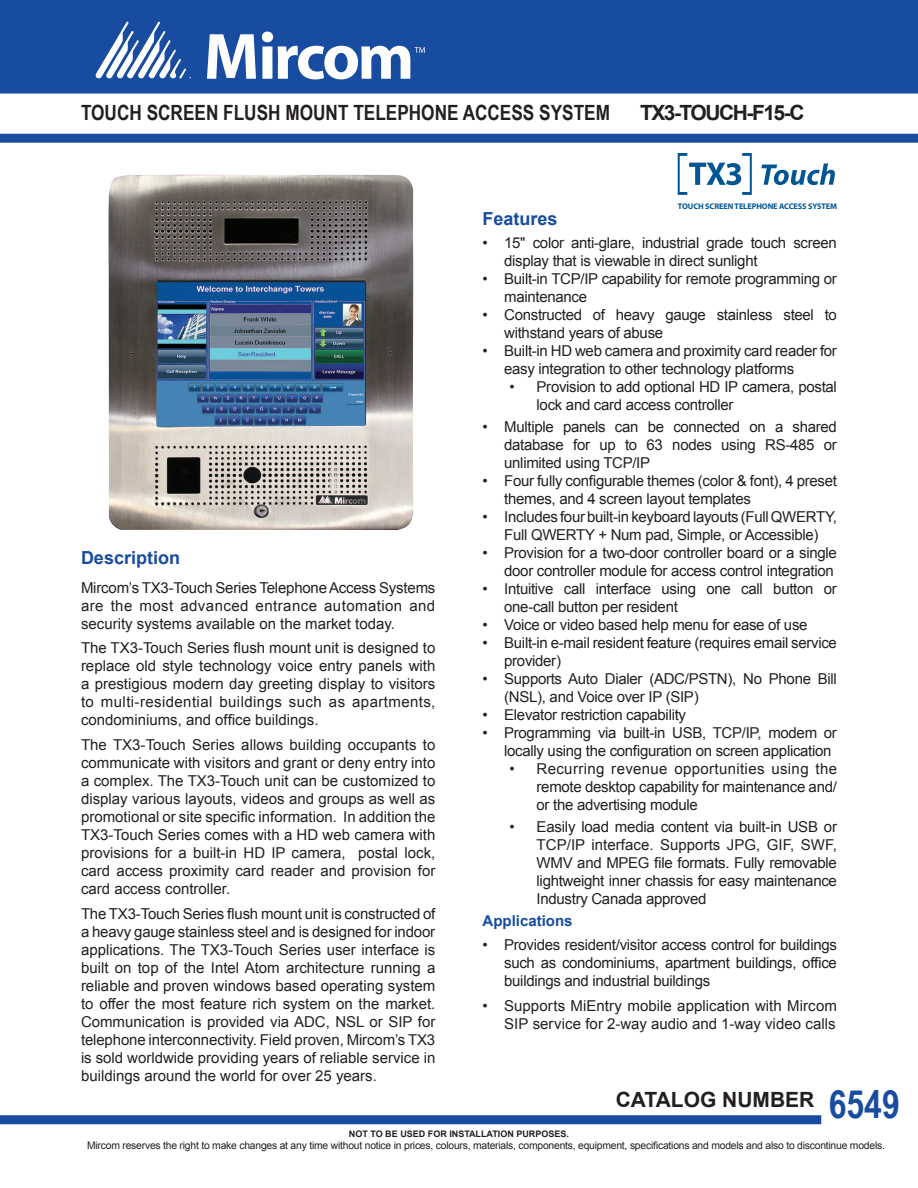
<style>
.page{position:relative;width:918px;height:1188px;background:#fff}
.page>*{position:absolute;margin:0;border:0;box-sizing:border-box;transform-origin:0 0}
.t1{font:700 39px "Arial Narrow";color:#184ca0}
.t2{font:700 21px "Arial Narrow";color:#231f20}
.t3{font:700 21px "Arial";letter-spacing:-.07em;color:#231f20}
.t4{font:700 21px "Arial";color:#231f20}
.heading_3{font:700 18px "Arial";color:#184ca0}
.heading_1{font:700 18px "Arial";color:#184ca0}
.t5{font:15px/18px "Arial";letter-spacing:-.02em;color:#231f20}
.t6{font:15px/18px "Arial";letter-spacing:.005em;color:#231f20;text-align:right}
.heading_1-2{font:700 15px "Arial";color:#184ca0}
.t7{font:10.35px "Arial";letter-spacing:-.02em;color:#231f20}
.t8{font:700 9px "Arial";color:#231f20}
.t9{font:700 8.25px "Myriad Pro";letter-spacing:-.01em;color:#005595}
</style>
<div class="page">
<div style="left:0;top:134px;width:918px;height:9px;background:#184ca0"></div>
<div style="left:0;top:1115px;width:821px;height:9px;background:#184ca0"></div>
<div style="left:1px;top:1px;width:916px;height:92px;background:#184ca0"></div>
<div style="left:0;top:0;width:918px;height:94px;border:2px solid #184ca0"></div>
<svg style="left:207px;top:34px;width:49px;height:45px"></svg>
<svg style="left:262px;top:32px;width:163px;height:47px"></svg>
<svg style="left:96px;top:22px;width:95px;height:57px"></svg>
<svg style="left:678px;top:153px;width:74px;height:42px"></svg>
<svg style="left:761px;top:163px;width:74px;height:22px"></svg>
<img style="left:108px;top:175px;width:305px;height:355px">
<p class="t2" style="left:81px;top:97px;width:531px">TOUCH SCREEN FLUSH MOUNT TELEPHONE ACCESS SYSTEM</p>
<p class="t3" style="left:640px;top:99px;width:166px">TX3-TOUCH-F15-C</p>
<p class="heading_3" style="left:81px;top:546px;width:101px">Description</p>
<p class="t5" style="left:81px;top:579px;width:356px;text-align:justify">Mircom’s TX3-Touch Series Telephone Access Systems are the most advanced entrance automation and security systems available on the market today.</p>
<p class="t5" style="left:81px;top:639px;width:356px;text-align:justify">The TX3-Touch Series flush mount unit is designed to replace old style technology voice entry panels with a prestigious modern day greeting display to visitors to multi-residential buildings such as apartments, condominiums, and office buildings.</p>
<p class="t5" style="left:81px;top:736px;width:356px;text-align:justify">The TX3-Touch Series allows building occupants to communicate with visitors and grant or deny entry into a complex. The TX3-Touch unit can be customized to display various layouts, videos and groups as well as promotional or site specific information. In addition the TX3-Touch Series comes with a HD web camera with provisions for a built-in HD IP camera, postal lock, card access proximity card reader and provision for card access controller.</p>
<p class="t5" style="left:81px;top:905px;width:356px;text-align:justify">The TX3-Touch Series flush mount unit is constructed of a heavy gauge stainless steel and is designed for indoor applications. The TX3-Touch Series user interface is built on top of the Intel Atom architecture running a reliable and proven windows based operating system to offer the most feature rich system on the market.<br>Communication is provided via ADC, NSL or SIP for telephone interconnectivity. Field proven, Mircom’s TX3 is sold worldwide providing years of reliable service in buildings around the world for over 25 years.</p>
<p class="t9" style="left:678px;top:200px;width:161px">TOUCH SCREEN TELEPHONE ACCESS SYSTEM</p>
<p class="heading_1" style="left:483px;top:207px;width:77px">Features</p>
<p class="t5" style="left:504px;top:234px;width:334px;text-indent:-22px">• 15" color anti-glare, industrial grade touch screen display that is viewable in direct sunlight</p>
<p class="t5" style="left:504px;top:270px;width:334px;text-indent:-22px">• Built-in TCP/IP capability for remote programming or maintenance</p>
<p class="t5" style="left:504px;top:306px;width:334px;text-indent:-22px">• Constructed of heavy gauge stainless steel to withstand years of abuse</p>
<p class="t5" style="left:504px;top:342px;width:334px;text-indent:-22px">• Built-in HD web camera and proximity card reader for easy integration to other technology platforms</p>
<p class="t5" style="left:537px;top:378px;width:302px;text-indent:-27px">• Provision to add optional HD IP camera, postal lock and card access controller</p>
<p class="t5" style="left:504px;top:418px;width:334px;text-align:justify;text-indent:-22px">• Multiple panels can be connected on a shared database for up to 63 nodes using RS-485 or unlimited using TCP/IP</p>
<p class="t5" style="left:504px;top:472px;width:334px;text-indent:-22px">• Four fully configurable themes (color &amp; font), 4 preset themes, and 4 screen layout templates</p>
<p class="t5" style="left:483px;top:508px;width:356px;text-align:center">• Includes four built-in keyboard layouts (Full QWERTY,<br>Full QWERTY + Num pad, Simple, or Accessible)</p>
<p class="t5" style="left:483px;top:544px;width:356px;text-align:right">• Provision for a two-door controller board or a single door controller module for access control integration</p>
<p class="t5" style="left:504px;top:580px;width:334px;text-indent:-22px">• Intuitive call interface using one call button or one-call button per resident</p>
<p class="t5" style="left:483px;top:616px;width:326px">• Voice or video based help menu for ease of use</p>
<p class="t5" style="left:504px;top:634px;width:334px;text-indent:-22px">• Built-in e-mail resident feature (requires email service provider)</p>
<p class="t5" style="left:504px;top:670px;width:334px;text-indent:-22px">• Supports Auto Dialer (ADC/PSTN), No Phone Bill (NSL), and Voice over IP (SIP)</p>
<p class="t5" style="left:483px;top:706px;width:205px">• Elevator restriction capability</p>
<p class="t5" style="left:504px;top:724px;width:334px;text-indent:-22px">• Programming via built-in USB, TCP/IP, modem or locally using the configuration on screen application</p>
<p class="t5" style="left:537px;top:760px;width:302px;text-align:justify;text-indent:-27px">• Recurring revenue opportunities using the remote desktop capability for maintenance and/ or the advertising module</p>
<p class="t5" style="left:537px;top:818px;width:302px;text-align:justify;text-indent:-27px">• Easily load media content via built-in USB or TCP/IP interface. Supports JPG, GIF, SWF, WMV and MPEG file formats. Fully removable lightweight inner chassis for easy maintenance Industry Canada approved</p>
<p class="heading_1-2" style="left:483px;top:911px;width:92px">Applications</p>
<p class="t5" style="left:504px;top:936px;width:334px;text-align:justify;text-indent:-22px">• Provides resident/visitor access control for buildings such as condominiums, apartment buildings, office buildings and industrial buildings</p>
<p class="t6" style="left:483px;top:996px;width:356px">• Supports MiEntry mobile application with Mircom<br>SIP service for 2-way audio and 1-way video calls</p>
<p class="t4" style="left:616px;top:1086px;width:200px">CATALOG NUMBER</p>
<p class="t1" style="left:829px;top:1075px;width:73px">6549</p>
<p class="t8" style="left:349px;top:1128px;width:222px">NOT TO BE USED FOR INSTALLATION PURPOSES.</p>
<p class="t7" style="left:87px;top:1139px;width:799px">Mircom reserves the right to make changes at any time without notice in prices, colours, materials, components, equipment, specifications and models and also to discontinue models.</p>
</div>
